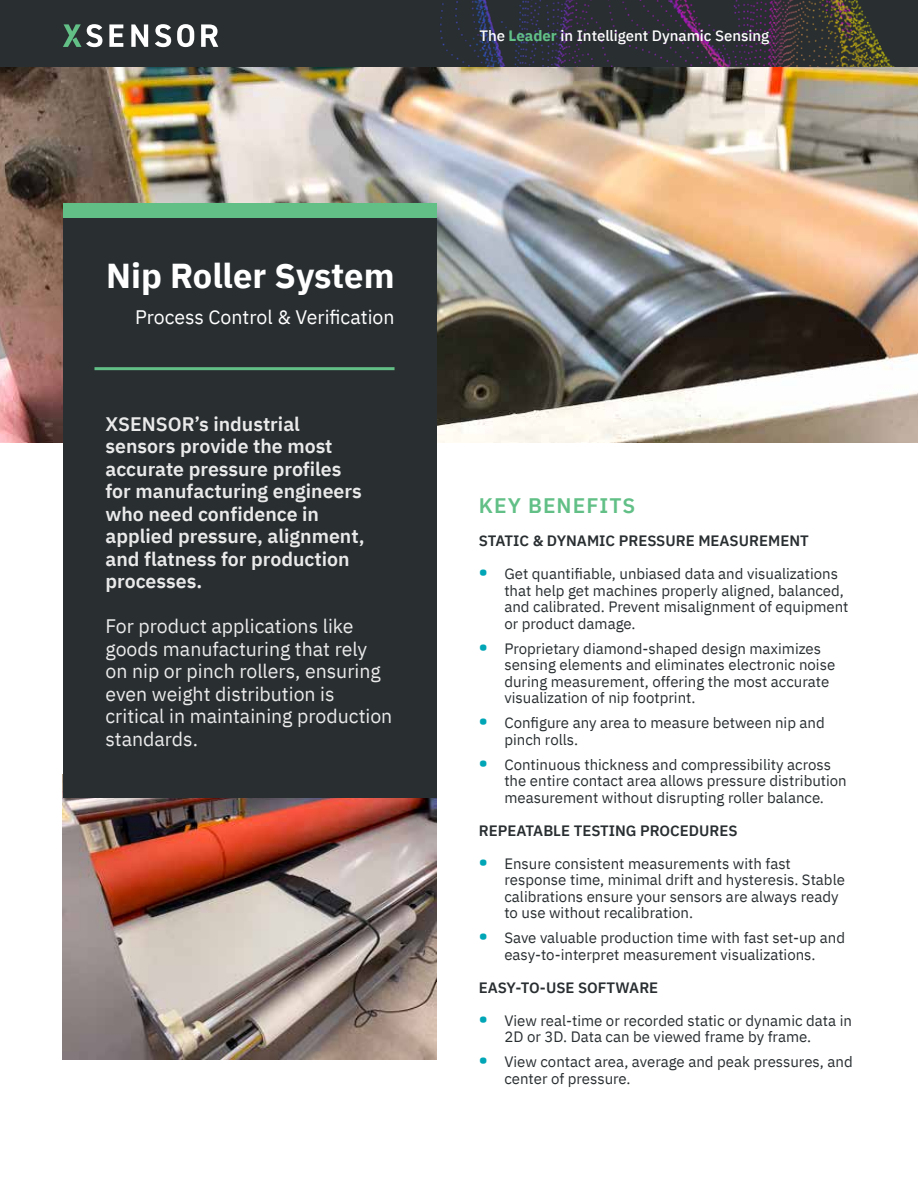
<style>
.page{position:relative;width:918px;height:1188px;background:#fff}
.page>*{position:absolute;margin:0;border:0;box-sizing:border-box;transform-origin:0 0}
.t1{font:700 34.5px "IBM Plex Sans";color:#fff}
.t2{font:600 21px "IBM Plex Sans";letter-spacing:.05em;color:#62c087}
.t3{font:600 19.5px/22.5px "IBM Plex Sans";color:#eaeaea}
.t4{font:19.5px/22.5px "IBM Plex Sans";color:#eaeaea}
.t5{font:19.5px "IBM Plex Sans";color:#fff}
.t6{font:15px/16.5px "IBM Plex Sans";color:#292e31}
.t7{font:600 15px "IBM Plex Sans";color:#292e31}
.t8{font:500 15px "IBM Plex Sans";color:#fff}
.s1{font-weight:700;color:#62c087}
.s2{font-weight:700;font-size:21px;color:#00a5b6}
</style>
<div class="page">
<img style="left:63px;top:798px;width:374px;height:261px">
<img style="left:0;top:67px;width:918px;height:375px">
<div style="left:63px;top:495px;width:374px;height:303px;background:#292e31"></div>
<div style="left:63px;top:205px;width:374px;height:305px;background:#292e31"></div>
<div style="left:63px;top:203px;width:374px;height:15px;background:#62c087"></div>
<hr style="left:94px;top:367px;width:301px;height:3px;background:#62c087">
<img style="left:437px;top:0;width:481px;height:67px">
<div style="left:0;top:0;width:437px;height:67px;background:#292e31"></div>
<svg style="left:63px;top:24px;width:39px;height:23px"></svg>
<svg style="left:131px;top:24px;width:17px;height:23px"></svg>
<svg style="left:155px;top:24px;width:16px;height:23px"></svg>
<svg style="left:201px;top:24px;width:17px;height:23px"></svg>
<svg style="left:109px;top:24px;width:14px;height:23px"></svg>
<svg style="left:177px;top:24px;width:17px;height:23px"></svg>
<p class="t8" style="left:479px;top:24px;width:291px">The <span class="s1">Leader</span> in Intelligent Dynamic Sensing</p>
<h1 class="t1" style="left:106px;top:249px;width:290px">Nip Roller System</h1>
<h3 class="t5" style="left:135px;top:303px;width:261px">Process Control &amp; Verification</h3>
<h3 class="t3" style="left:106px;top:411px;width:260px">XSENSOR’s industrial sensors provide the most accurate pressure profiles for manufacturing engineers who need confidence in applied pressure, alignment, and flatness for production processes.</h3>
<h3 class="t4" style="left:106px;top:614px;width:288px">For product applications like goods manufacturing that rely on nip or pinch rollers, ensuring even weight distribution is critical in maintaining production standards.</h3>
<h2 class="t2" style="left:479px;top:489px;width:158px">KEY BENEFITS</h2>
<p class="t7" style="left:479px;top:529px;width:331px">STATIC &amp; DYNAMIC PRESSURE MEASUREMENT</p>
<p class="t6" style="left:504px;top:564px;width:346px;text-indent:-26px"><span class="s2">•</span> Get quantifiable, unbiased data and visualizations that help get machines properly aligned, balanced, and calibrated. Prevent misalignment of equipment or product damage.</p>
<p class="t6" style="left:504px;top:639px;width:332px;text-indent:-26px"><span class="s2">•</span> Proprietary diamond-shaped design maximizes sensing elements and eliminates electronic noise during measurement, offering the most accurate visualization of nip footprint.</p>
<p class="t6" style="left:504px;top:713px;width:322px;text-indent:-26px"><span class="s2">•</span> Configure any area to measure between nip and pinch rolls.</p>
<p class="t6" style="left:504px;top:755px;width:344px;text-indent:-26px"><span class="s2">•</span> Continuous thickness and compressibility across the entire contact area allows pressure distribution measurement without disrupting roller balance.</p>
<p class="t7" style="left:479px;top:819px;width:260px">REPEATABLE TESTING PROCEDURES</p>
<p class="t6" style="left:504px;top:854px;width:342px;text-indent:-26px"><span class="s2">•</span> Ensure consistent measurements with fast response time, minimal drift and hysteresis. Stable calibrations ensure your sensors are always ready to use without recalibration.</p>
<p class="t6" style="left:479px;top:928px;width:368px;text-align:center"><span class="s2">•</span> Save valuable production time with fast set-up and easy-to-interpret measurement visualizations.</p>
<p class="t7" style="left:479px;top:976px;width:181px">EASY-TO-USE SOFTWARE</p>
<p class="t6" style="left:504px;top:1011px;width:349px;text-indent:-26px"><span class="s2">•</span> View real-time or recorded static or dynamic data in<br>2D or 3D. Data can be viewed frame by frame.</p>
<p class="t6" style="left:504px;top:1052px;width:350px;text-indent:-26px"><span class="s2">•</span> View contact area, average and peak pressures, and center of pressure.</p>
</div>
